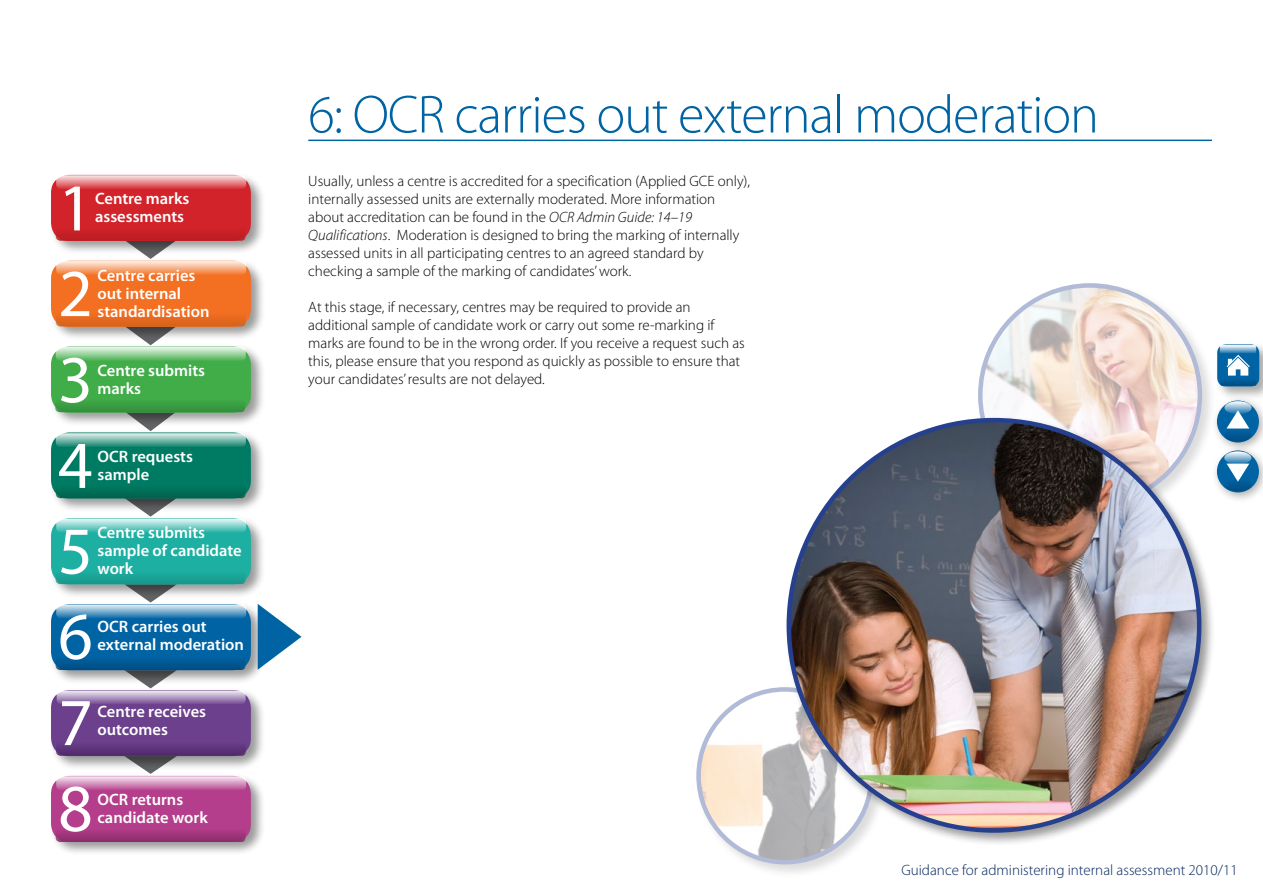
<style>
.page{position:relative;width:1263px;height:893px;background:#fff}
.page>*{position:absolute;margin:0;border:0;box-sizing:border-box;transform-origin:0 0}
.t1{font:67.5px "Myriad Pro";color:#fff}
.t2{font:300 54px "Myriad Pro";letter-spacing:-.02em;color:#0064a4}
.t3{font:600 16.5px/18px "Myriad Pro";color:#fff}
.t4{font:300 15px/18px "Myriad Pro";color:#000}
.t5{font:300 15px "Myriad Pro";color:#00245d}
.s1{font-style:italic}
</style>
<div class="page">
<svg style="left:146px;top:771px;width:9px;height:2px"></svg>
<svg style="left:146px;top:685px;width:10px;height:2px"></svg>
<svg style="left:145px;top:599px;width:11px;height:2px"></svg>
<svg style="left:145px;top:513px;width:11px;height:3px"></svg>
<svg style="left:145px;top:427px;width:11px;height:3px"></svg>
<svg style="left:145px;top:341px;width:12px;height:3px"></svg>
<svg style="left:145px;top:255px;width:11px;height:3px"></svg>
<div style="left:48px;top:172px;width:217px;height:83px;background:#000;opacity:.4"></div>
<div style="left:51px;top:175px;width:200px;height:66px;background:#d2232a;border-radius:18px"></div>
<div style="left:48px;top:773px;width:217px;height:83px;background:#000;opacity:.4"></div>
<div style="left:51px;top:776px;width:200px;height:66px;background:#b43e8b;border-radius:18px"></div>
<div style="left:48px;top:687px;width:217px;height:84px;background:#000;opacity:.4"></div>
<div style="left:51px;top:690px;width:200px;height:66px;background:#6c408d;border-radius:18px"></div>
<div style="left:48px;top:601px;width:217px;height:84px;background:#000;opacity:.4"></div>
<div style="left:51px;top:604px;width:200px;height:66px;background:#0064a4;border-radius:18px"></div>
<div style="left:48px;top:516px;width:217px;height:83px;background:#000;opacity:.4"></div>
<div style="left:51px;top:518px;width:200px;height:66px;background:#1db0a2;border-radius:18px"></div>
<div style="left:48px;top:430px;width:217px;height:83px;background:#000;opacity:.4"></div>
<div style="left:51px;top:432px;width:200px;height:66px;background:#007b63;border-radius:18px"></div>
<div style="left:48px;top:344px;width:217px;height:83px;background:#000;opacity:.4"></div>
<div style="left:51px;top:347px;width:200px;height:66px;background:#41ad49;border-radius:18px"></div>
<div style="left:48px;top:258px;width:217px;height:83px;background:#000;opacity:.4"></div>
<div style="left:51px;top:261px;width:200px;height:66px;background:#f36f21;border-radius:18px"></div>
<svg style="left:56px;top:175px;width:190px;height:14px;background:#e68b8e"></svg>
<svg style="left:56px;top:261px;width:190px;height:14px;background:#f8b289"></svg>
<svg style="left:56px;top:347px;width:190px;height:14px;background:#9ad39e"></svg>
<svg style="left:56px;top:433px;width:190px;height:14px;background:#78b9ac"></svg>
<svg style="left:56px;top:519px;width:190px;height:14px;background:#84d3cc"></svg>
<svg style="left:56px;top:604px;width:190px;height:14px;background:#7baecf"></svg>
<svg style="left:57px;top:690px;width:189px;height:14px;background:#b19ac2"></svg>
<svg style="left:56px;top:776px;width:190px;height:14px;background:#d799c1"></svg>
<div style="left:56px;top:227px;width:190px;height:14px;background:#c62026;border-radius:4px"></div>
<div style="left:56px;top:313px;width:190px;height:13px;background:#e4681e;border-radius:4px"></div>
<svg style="left:55px;top:398px;width:190px;height:14px;fill:#3aa043"></svg>
<div style="left:56px;top:484px;width:190px;height:14px;background:#007059;border-radius:4px"></div>
<div style="left:56px;top:570px;width:190px;height:14px;background:#1aa598;border-radius:4px"></div>
<svg style="left:56px;top:656px;width:190px;height:14px;fill:#005994"></svg>
<svg style="left:56px;top:742px;width:190px;height:14px"></svg>
<svg style="left:56px;top:828px;width:190px;height:14px"></svg>
<div style="left:694px;top:684px;width:194px;height:195px;background:#000;opacity:.4"></div>
<img style="left:699px;top:689px;width:172px;height:173px;border-radius:86px">
<div style="left:975px;top:280px;width:241px;height:241px;background:#000;opacity:.4"></div>
<img style="left:980px;top:287px;width:220px;height:128px">
<svg style="left:258px;top:604px;width:43px;height:66px"></svg>
<div style="left:784px;top:415px;width:432px;height:432px;background:#000;opacity:.4"></div>
<img style="left:789px;top:420px;width:410px;height:409px">
<hr style="left:308px;top:140px;width:904px;height:1px;background:#0064a4">
<div style="left:1212px;top:396px;width:51px;height:58px;background:#000;opacity:.31"></div>
<svg style="left:1217px;top:400px;width:42px;height:42px"></svg>
<svg style="left:1224px;top:401px;width:27px;height:13px"></svg>
<svg style="left:1226px;top:410px;width:23px;height:18px"></svg>
<div style="left:1212px;top:445px;width:51px;height:59px;background:#000;opacity:.31"></div>
<svg style="left:1217px;top:450px;width:42px;height:42px"></svg>
<svg style="left:1226px;top:464px;width:23px;height:17px"></svg>
<svg style="left:1224px;top:451px;width:27px;height:13px"></svg>
<div style="left:1214px;top:342px;width:49px;height:59px;background:#000;opacity:.34"></div>
<div style="left:1217px;top:344px;width:42px;height:42px;background:#0064a4;border-radius:9px"></div>
<svg style="left:1226px;top:355px;width:24px;height:21px"></svg>
<svg style="left:1220px;top:345px;width:36px;height:8px"></svg>
<svg style="left:1224px;top:429px;width:27px;height:13px"></svg>
<svg style="left:1224px;top:478px;width:27px;height:13px"></svg>
<svg style="left:1220px;top:377px;width:36px;height:9px"></svg>
<h1 class="t1" style="left:58px;top:166px;width:36px">1</h1>
<p class="t3" style="left:95px;top:189px;width:96px">Centre marks</p>
<p class="t3" style="left:95px;top:207px;width:90px">assessments</p>
<h1 class="t1" style="left:58px;top:252px;width:36px">2</h1>
<p class="t3" style="left:98px;top:266px;width:113px">Centre carries out internal standardisation</p>
<h1 class="t1" style="left:58px;top:338px;width:36px">3</h1>
<p class="t3" style="left:98px;top:361px;width:109px">Centre submits</p>
<p class="t3" style="left:98px;top:379px;width:45px">marks</p>
<h1 class="t1" style="left:58px;top:424px;width:36px">4</h1>
<p class="t3" style="left:98px;top:447px;width:97px">OCR requests</p>
<p class="t3" style="left:98px;top:465px;width:53px">sample</p>
<h1 class="t1" style="left:58px;top:509px;width:36px">5</h1>
<p class="t3" style="left:98px;top:523px;width:146px">Centre submits sample of candidate</p>
<p class="t3" style="left:98px;top:559px;width:37px">work</p>
<h1 class="t1" style="left:58px;top:595px;width:36px">6</h1>
<p class="t3" style="left:98px;top:617px;width:111px">OCR carries out</p>
<p class="t3" style="left:98px;top:635px;width:148px">external moderation</p>
<h1 class="t1" style="left:58px;top:681px;width:36px">7</h1>
<p class="t3" style="left:98px;top:702px;width:110px">Centre receives</p>
<p class="t3" style="left:98px;top:720px;width:72px">outcomes</p>
<h1 class="t1" style="left:58px;top:767px;width:36px">8</h1>
<p class="t3" style="left:98px;top:790px;width:87px">OCR returns</p>
<p class="t3" style="left:98px;top:808px;width:112px">candidate work</p>
<p class="t2" style="left:308px;top:85px;width:792px">6: OCR carries out external moderation</p>
<p class="t4" style="left:308px;top:172px;width:443px">Usually, unless a centre is accredited for a specification (Applied GCE only), internally assessed units are externally moderated. More information about accreditation can be found in the <span class="s1">OCR Admin Guide: 14–19<br>Qualifications</span>. Moderation is designed to bring the marking of internally assessed units in all participating centres to an agreed standard by checking a sample of the marking of candidates’ work.</p>
<p class="t4" style="left:308px;top:298px;width:438px">At this stage, if necessary, centres may be required to provide an additional sample of candidate work or carry out some re-marking if marks are found to be in the wrong order. If you receive a request such as this, please ensure that you respond as quickly as possible to ensure that your candidates’ results are not delayed.</p>
<p class="t5" style="left:901px;top:862px;width:338px">Guidance for administering internal assessment 2010/11</p>
</div>
